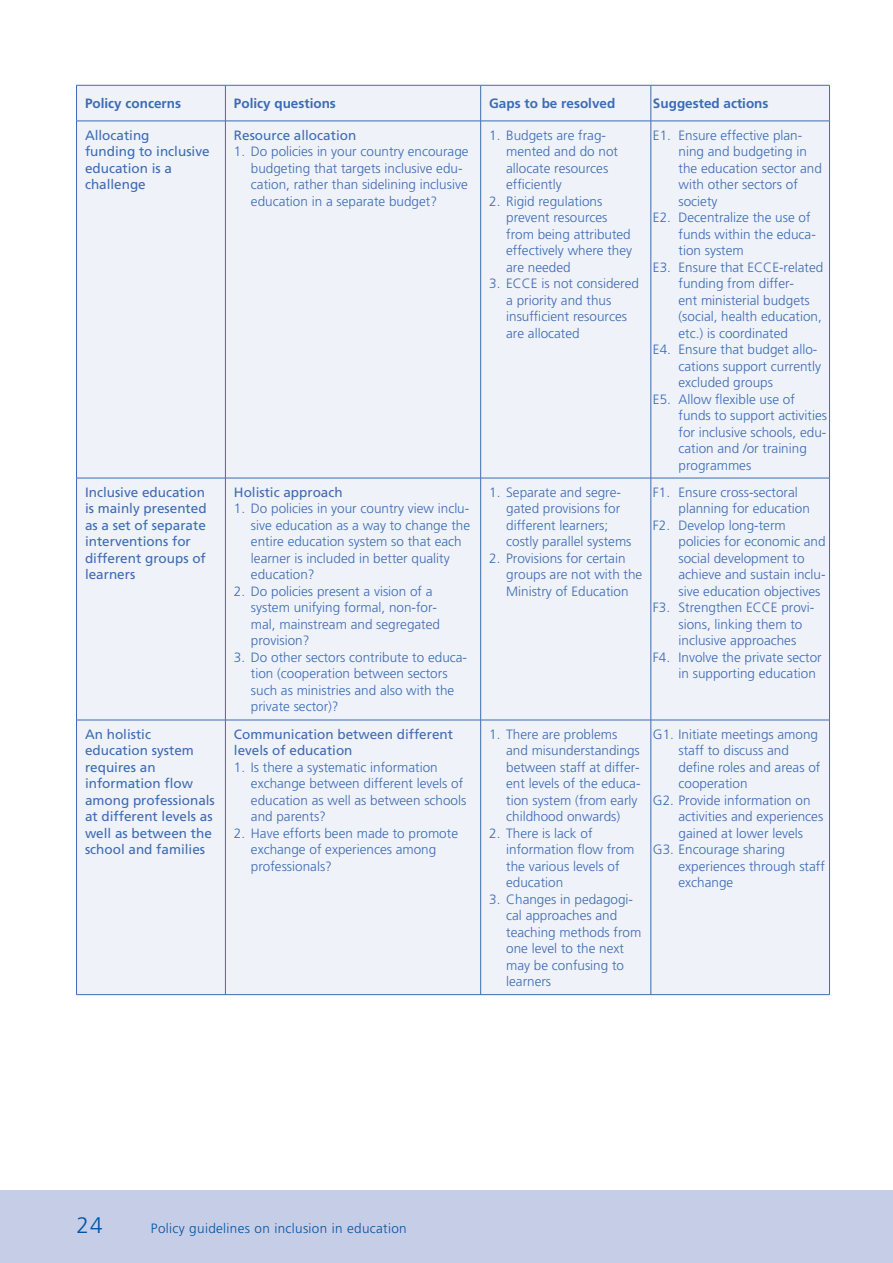
<style>
.page{position:relative;width:893px;height:1263px;background:#fff}
.page>*{position:absolute;margin:0;border:0;box-sizing:border-box;transform-origin:0 0}
.t1{font:300 22.5px "Frutiger";color:#0155a5}
.t2{font:300 13.5px/16.5px "Frutiger";color:#3d6bb3}
.t3{font:13.5px/16.5px "Frutiger CE";color:#3d6bb3}
.t4{font:700 13.5px "Frutiger";color:#3d6bb3}
.t5{font:300 13.5px "Frutiger";letter-spacing:.025em;color:#0155a5}
</style>
<div class="page">
<div style="left:0;top:1191px;width:892px;height:72px;background:#c6cde7"></div>
<div style="left:77px;top:86px;width:752px;height:908px;background:#eff2f9"></div>
<hr style="left:76px;top:85px;width:149px;height:1px;background:#3d6bb3">
<hr style="left:76px;top:85px;width:1px;height:36px;background:#3d6bb3">
<hr style="left:225px;top:85px;width:255px;height:1px;background:#3d6bb3">
<hr style="left:225px;top:85px;width:1px;height:36px;background:#3d6bb3">
<hr style="left:480px;top:85px;width:170px;height:1px;background:#3d6bb3">
<hr style="left:480px;top:85px;width:1px;height:36px;background:#3d6bb3">
<hr style="left:650px;top:85px;width:179px;height:1px;background:#3d6bb3">
<hr style="left:650px;top:85px;width:1px;height:36px;background:#3d6bb3">
<hr style="left:829px;top:85px;width:1px;height:36px;background:#3d6bb3">
<hr style="left:76px;top:121px;width:149px;height:1px;background:#3d6bb3">
<hr style="left:76px;top:121px;width:1px;height:357px;background:#3d6bb3">
<hr style="left:225px;top:121px;width:255px;height:1px;background:#3d6bb3">
<hr style="left:225px;top:121px;width:1px;height:357px;background:#3d6bb3">
<hr style="left:480px;top:121px;width:170px;height:1px;background:#3d6bb3">
<hr style="left:480px;top:121px;width:1px;height:357px;background:#3d6bb3">
<hr style="left:650px;top:121px;width:179px;height:1px;background:#3d6bb3">
<hr style="left:650px;top:121px;width:1px;height:357px;background:#3d6bb3">
<hr style="left:829px;top:121px;width:1px;height:357px;background:#3d6bb3">
<hr style="left:76px;top:478px;width:149px;height:1px;background:#3d6bb3">
<hr style="left:76px;top:478px;width:1px;height:242px;background:#3d6bb3">
<hr style="left:225px;top:478px;width:255px;height:1px;background:#3d6bb3">
<hr style="left:225px;top:478px;width:1px;height:242px;background:#3d6bb3">
<hr style="left:480px;top:478px;width:170px;height:1px;background:#3d6bb3">
<hr style="left:480px;top:478px;width:1px;height:242px;background:#3d6bb3">
<hr style="left:650px;top:478px;width:179px;height:1px;background:#3d6bb3">
<hr style="left:650px;top:478px;width:1px;height:242px;background:#3d6bb3">
<hr style="left:829px;top:478px;width:1px;height:242px;background:#3d6bb3">
<hr style="left:76px;top:720px;width:149px;height:1px;background:#3d6bb3">
<hr style="left:76px;top:720px;width:1px;height:274px;background:#3d6bb3">
<hr style="left:225px;top:720px;width:255px;height:1px;background:#3d6bb3">
<hr style="left:225px;top:720px;width:1px;height:274px;background:#3d6bb3">
<hr style="left:480px;top:720px;width:170px;height:1px;background:#3d6bb3">
<hr style="left:480px;top:720px;width:1px;height:274px;background:#3d6bb3">
<hr style="left:650px;top:720px;width:179px;height:1px;background:#3d6bb3">
<hr style="left:650px;top:720px;width:1px;height:274px;background:#3d6bb3">
<hr style="left:829px;top:720px;width:1px;height:274px;background:#3d6bb3">
<hr style="left:76px;top:994px;width:753px;height:1px;background:#3d6bb3">
<p class="t4" style="left:85px;top:98px;width:97px">Policy concerns</p>
<p class="t4" style="left:234px;top:98px;width:104px">Policy questions</p>
<p class="t4" style="left:489px;top:98px;width:128px">Gaps to be resolved</p>
<p class="t4" style="left:653px;top:98px;width:117px">Suggested actions</p>
<p class="t3" style="left:85px;top:128px;width:126px">Allocating<br>funding to inclusive education is a challenge</p>
<p class="t3" style="left:234px;top:128px;width:124px">Resource allocation</p>
<p class="t2" style="left:506px;top:128px;width:113px;text-indent:-17px">1. Budgets are frag&shy;mented and do not allocate resources efficiently</p>
<p class="t2" style="left:506px;top:194px;width:127px;text-indent:-17px">2. Rigid regulations prevent resources from being attributed effectively where they are needed</p>
<p class="t2" style="left:506px;top:276px;width:134px;text-indent:-17px">3. ECCE is not considered a priority and thus insufficient resources are allocated</p>
<p class="t2" style="left:653px;top:128px;width:151px">E1. Ensure effective plan-</p>
<p class="t2" style="left:678px;top:144px;width:130px">ning and budgeting in</p>
<p class="t2" style="left:678px;top:161px;width:145px">the education sector and</p>
<p class="t2" style="left:678px;top:177px;width:121px">with other sectors of</p>
<p class="t2" style="left:678px;top:194px;width:40px">society</p>
<p class="t2" style="left:653px;top:210px;width:159px">E2. Decentralize the use of</p>
<p class="t2" style="left:678px;top:227px;width:139px">funds within the educa-</p>
<p class="t2" style="left:678px;top:243px;width:67px">tion system</p>
<p class="t2" style="left:653px;top:260px;width:172px">E3. Ensure that ECCE-related</p>
<p class="t2" style="left:678px;top:276px;width:117px">funding from differ-</p>
<p class="t2" style="left:678px;top:293px;width:133px">ent ministerial budgets</p>
<p class="t2" style="left:678px;top:309px;width:145px">(social, health education,</p>
<p class="t2" style="left:678px;top:326px;width:111px">etc.) is coordinated</p>
<p class="t2" style="left:653px;top:342px;width:166px">E4. Ensure that budget allo-</p>
<p class="t2" style="left:678px;top:359px;width:144px">cations support currently</p>
<p class="t2" style="left:678px;top:375px;width:96px">excluded groups</p>
<p class="t2" style="left:653px;top:392px;width:143px">E5. Allow flexible use of</p>
<p class="t2" style="left:678px;top:408px;width:150px">funds to support activities</p>
<p class="t2" style="left:678px;top:425px;width:149px">for inclusive schools, edu-</p>
<p class="t2" style="left:678px;top:441px;width:130px">cation and /or training</p>
<p class="t2" style="left:678px;top:458px;width:74px">programmes</p>
<p class="t2" style="left:251px;top:144px;width:219px;text-indent:-17px">1. Do policies in your country encourage budgeting that targets inclusive edu&shy;cation, rather than sidelining inclusive education in a separate budget?</p>
<p class="t3" style="left:85px;top:485px;width:123px">Inclusive education is mainly presented as a set of separate interventions for different groups of learners</p>
<p class="t3" style="left:234px;top:485px;width:110px">Holistic approach</p>
<p class="t2" style="left:251px;top:502px;width:221px;text-indent:-17px">1. Do policies in your country view inclu&shy;sive education as a way to change the entire education system so that each learner is included in better quality education?</p>
<p class="t2" style="left:251px;top:584px;width:191px;text-indent:-17px">2. Do policies present a vision of a system unifying formal, non-for&shy;mal, mainstream and segregated provision?</p>
<p class="t2" style="left:251px;top:650px;width:218px;text-indent:-17px">3. Do other sectors contribute to educa&shy;tion (cooperation between sectors such as ministries and also with the private sector)?</p>
<p class="t3" style="left:85px;top:727px;width:131px">An holistic education system requires an information flow among professionals at different levels as well as between the school and families</p>
<p class="t3" style="left:234px;top:727px;width:221px">Communication between different levels of education</p>
<p class="t2" style="left:251px;top:760px;width:217px;text-indent:-17px">1. Is there a systematic information exchange between different levels of education as well as between schools and parents?</p>
<p class="t2" style="left:251px;top:826px;width:209px;text-indent:-17px">2. Have efforts been made to promote exchange of experiences among professionals?</p>
<p class="t2" style="left:506px;top:485px;width:127px;text-indent:-17px">1. Separate and segre&shy;gated provisions for different learners; costly parallel systems</p>
<p class="t2" style="left:506px;top:551px;width:138px;text-indent:-17px">2. Provisions for certain groups are not with the<br>Ministry of Education</p>
<p class="t2" style="left:653px;top:485px;width:146px">F1. Ensure cross-sectoral</p>
<p class="t2" style="left:678px;top:501px;width:133px">planning for education</p>
<p class="t2" style="left:653px;top:518px;width:134px">F2. Develop long-term</p>
<p class="t2" style="left:678px;top:534px;width:149px">policies for economic and</p>
<p class="t2" style="left:678px;top:551px;width:128px">social development to</p>
<p class="t2" style="left:678px;top:567px;width:149px">achieve and sustain inclu-</p>
<p class="t2" style="left:678px;top:584px;width:143px">sive education objectives</p>
<p class="t2" style="left:653px;top:600px;width:163px">F3. Strengthen ECCE provi-</p>
<p class="t2" style="left:678px;top:617px;width:125px">sions, linking them to</p>
<p class="t2" style="left:678px;top:633px;width:119px">inclusive approaches</p>
<p class="t2" style="left:653px;top:650px;width:170px">F4. Involve the private sector</p>
<p class="t2" style="left:678px;top:666px;width:139px">in supporting education</p>
<p class="t2" style="left:506px;top:727px;width:136px;text-indent:-17px">1. There are problems and misunderstandings between staff at differ&shy;ent levels of the educa&shy;tion system (from early childhood onwards)</p>
<p class="t2" style="left:506px;top:826px;width:130px;text-indent:-17px">2. There is lack of information flow from the various levels of education</p>
<p class="t2" style="left:506px;top:892px;width:137px;text-indent:-17px">3. Changes in pedagogi&shy;cal approaches and teaching methods from one level to the next may be confusing to learners</p>
<p class="t2" style="left:653px;top:727px;width:167px">G1. Initiate meetings among</p>
<p class="t2" style="left:678px;top:743px;width:112px">staff to discuss and</p>
<p class="t2" style="left:678px;top:760px;width:143px">define roles and areas of</p>
<p class="t2" style="left:678px;top:776px;width:71px">cooperation</p>
<p class="t2" style="left:653px;top:793px;width:159px">G2. Provide information on</p>
<p class="t2" style="left:678px;top:809px;width:146px">activities and experiences</p>
<p class="t2" style="left:678px;top:826px;width:126px">gained at lower levels</p>
<p class="t2" style="left:653px;top:842px;width:134px">G3. Encourage sharing</p>
<p class="t2" style="left:678px;top:859px;width:148px">experiences through staff</p>
<p class="t2" style="left:678px;top:875px;width:56px">exchange</p>
<h1 class="t1" style="left:76px;top:1216px;width:28px">24</h1>
<p class="t5" style="left:151px;top:1223px;width:257px">Policy guidelines on inclusion in education</p>
</div>
